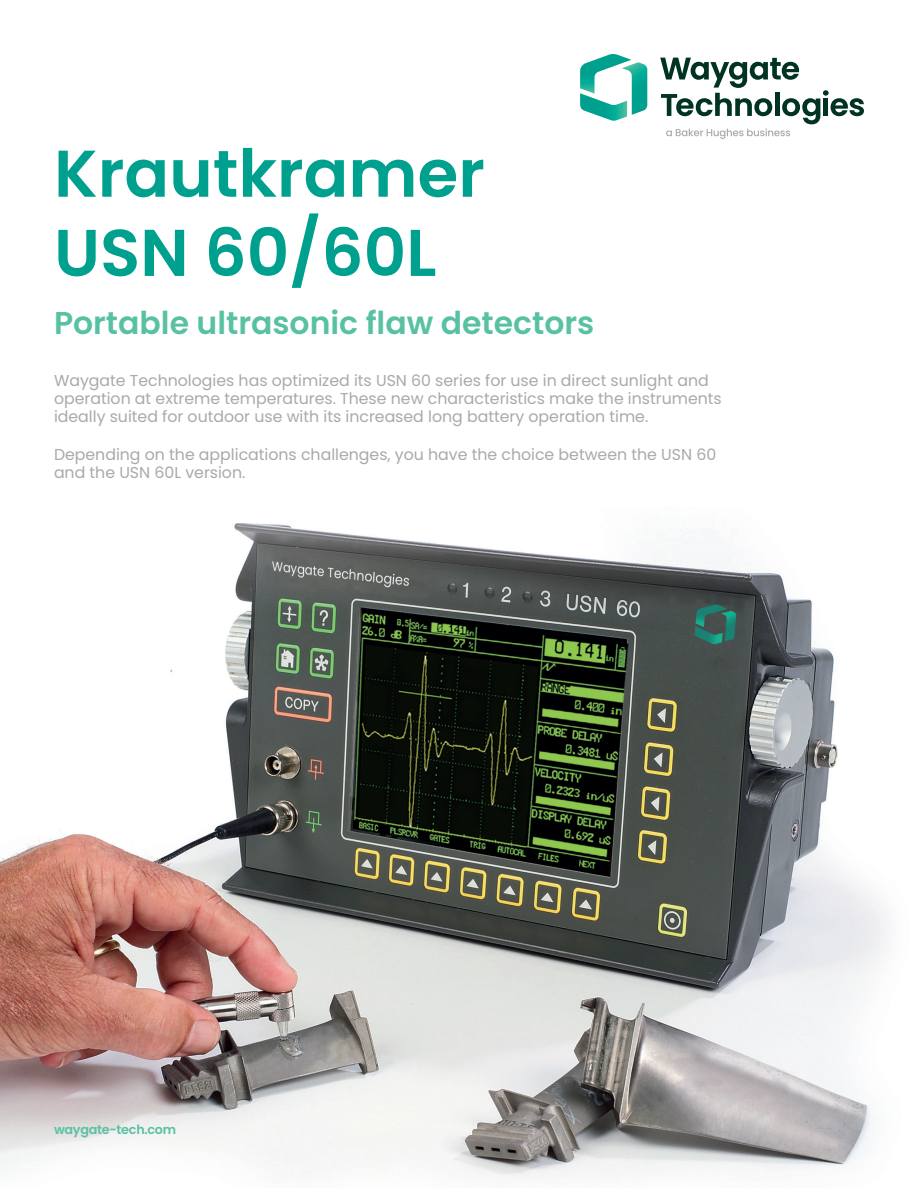
<style>
.page{position:relative;width:918px;height:1188px;background:#fff}
.page>*{position:absolute;margin:0;border:0;box-sizing:border-box;transform-origin:0 0}
._44pt-headline{font:600 66px/79.2px "Poppins";color:#00a08f}
._21pt-subhead{font:600 31.5px "Poppins";color:#59c1a3}
._10_5pt-body_subhead{font:15.75px/18px "Poppins";color:#a8a9ad}
._8_5pt-body_text{font:600 12.75px "Poppins";letter-spacing:-.02em;color:#59c1a3}
</style>
<div class="page">
<img style="left:0;top:523px;width:888px;height:657px">
<svg style="left:580px;top:54px;width:67px;height:67px"></svg>
<svg style="left:660px;top:58px;width:204px;height:81px"></svg>
<p class="_44pt-headline" style="left:54px;top:134px;width:432px">Krautkramer<br>USN 60/60L</p>
<p class="_21pt-subhead" style="left:54px;top:305px;width:542px">Portable ultrasonic flaw detectors</p>
<p class="_10_5pt-body_subhead" style="left:54px;top:371px;width:669px">Waygate Technologies has optimized its USN 60 series for use in direct sunlight and operation at extreme temperatures. These new characteristics make the instruments ideally suited for outdoor use with its increased long battery operation time.</p>
<p class="_10_5pt-body_subhead" style="left:54px;top:446px;width:664px">Depending on the applications challenges, you have the choice between the USN 60 and the USN 60L version.</p>
<p class="_8_5pt-body_text" style="left:54px;top:1122px;width:124px">waygate-tech.com</p>
</div>
